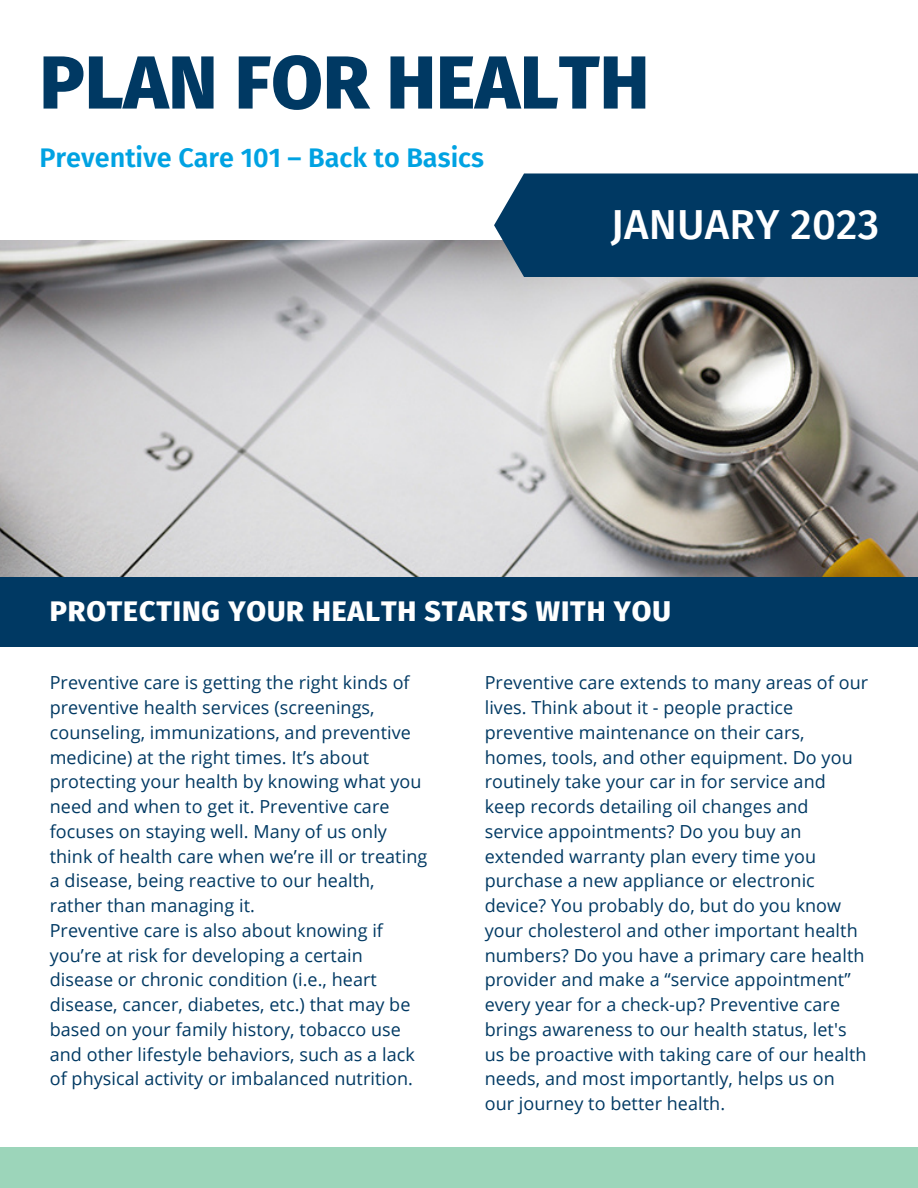
<style>
.page{position:relative;width:918px;height:1188px;background:#fff}
.page>*{position:absolute;margin:0;border:0;box-sizing:border-box;transform-origin:0 0}
.t1{font:800 75px "Fira Sans";color:#003963}
.t2{font:500 42px "Fira Sans";letter-spacing:.005em;color:#fff}
.t3{font:800 28.5px "Fira Sans";letter-spacing:.03em;color:#fff}
.t4{font:600 27px "Fira Sans";color:#00a2e2}
.t5{font:18px/24.8px "Open Sans";letter-spacing:.005em;color:#003963}
</style>
<div class="page">
<img style="left:0;top:240px;width:918px;height:337px">
<div style="left:494px;top:173px;width:424px;height:104px;background:#003963"></div>
<div style="left:0;top:577px;width:918px;height:69px;background:#003963"></div>
<div style="left:0;top:1148px;width:918px;height:40px;background:#9cd5ba"></div>
<h1 class="t1" style="left:39px;top:38px;width:611px">PLAN FOR HEALTH</h1>
<h3 class="t4" style="left:39px;top:142px;width:446px">Preventive Care 101 – Back to Basics</h3>
<h2 class="t2" style="left:611px;top:200px;width:270px">JANUARY 2023</h2>
<h3 class="t3" style="left:50px;top:595px;width:623px">PROTECTING YOUR HEALTH STARTS WITH YOU</h3>
<p class="t5" style="left:50px;top:670px;width:379px">Preventive care is getting the right kinds of preventive health services (screenings, counseling, immunizations, and preventive medicine) at the right times. It’s about protecting your health by knowing what you need and when to get it. Preventive care focuses on staying well. Many of us only think of health care when we’re ill or treating a disease, being reactive to our health, rather than managing it.<br>Preventive care is also about knowing if you’re at risk for developing a certain disease or chronic condition (i.e., heart disease, cancer, diabetes, etc.) that may be based on your family history, tobacco use and other lifestyle behaviors, such as a lack of physical activity or imbalanced nutrition.</p>
<p class="t5" style="left:485px;top:670px;width:385px">Preventive care extends to many areas of our lives. Think about it - people practice preventive maintenance on their cars, homes, tools, and other equipment. Do you routinely take your car in for service and keep records detailing oil changes and service appointments? Do you buy an extended warranty plan every time you purchase a new appliance or electronic device? You probably do, but do you know your cholesterol and other important health numbers? Do you have a primary care health provider and make a “service appointment” every year for a check-up? Preventive care brings awareness to our health status, let's us be proactive with taking care of our health needs, and most importantly, helps us on our journey to better health.</p>
</div>
